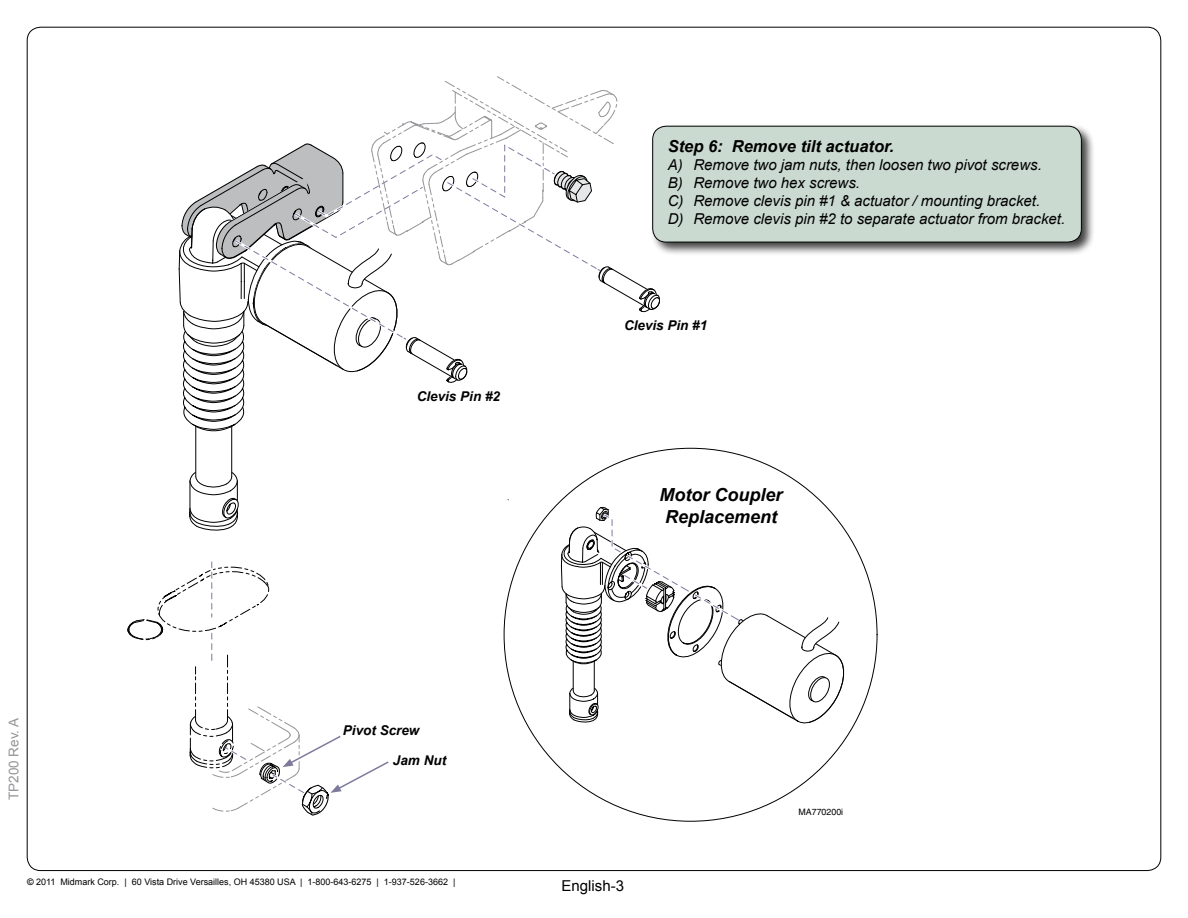
<style>
.page{position:relative;width:1188px;height:918px;background:#fff}
.page>*{position:absolute;margin:0;border:0;box-sizing:border-box;transform-origin:0 0}
.t1{font:italic 700 18px/21.6px "Arial";color:#000;text-align:center}
.t2{font:italic 700 16.5px "Arial";color:#000}
.t3{font:italic 15px/18px "Arial";color:#000}
.t4{font:15px "Arial";color:#000}
.t5{font:italic 700 13.5px "Arial";color:#000}
.t6{font:13.5px "Arial";color:#939598}
.t7{font:9px "Arial";color:#000}
.t8{font:8.85px "Helvetica";color:#000}
.s1{font-weight:700}
</style>
<div class="page">
<div style="left:650px;top:123px;width:445px;height:133px;background:#000;opacity:.75"></div>
<div style="left:653px;top:126px;width:428px;height:116px;background:#cadad1;border-radius:14px"></div>
<div style="left:652px;top:126px;width:430px;height:116px;border:1px solid #000;border-radius:14px"></div>
<svg style="left:128px;top:76px;width:719px;height:740px"></svg>
<p class="t5" style="left:417px;top:387px;width:85px">Clevis Pin #2</p>
<p class="t2" style="left:668px;top:135px;width:228px">Step 6: Remove tilt actuator.</p>
<p class="t3" style="left:668px;top:156px;width:399px">A) Remove two jam nuts, then loosen two pivot screws.<br>B) Remove two hex screws.<br>C) Remove clevis pin #1 &amp; actuator / mounting bracket.<br>D) Remove clevis pin #2 to separate actuator from bracket.</p>
<p class="t5" style="left:624px;top:316px;width:85px">Clevis Pin #1</p>
<p class="t1" style="left:660px;top:485px;width:124px">Motor Coupler<br>Replacement</p>
<p class="t6" style="left:5px;top:800px;width:84px;rotate:-90deg">TP200 Rev. A</p>
<p class="t5" style="left:343px;top:721px;width:78px">Pivot Screw</p>
<p class="t5" style="left:393px;top:751px;width:55px">Jam Nut</p>
<p class="t7" style="left:27px;top:876px;width:430px"><span class="s1">©</span> 2011 Midmark Corp. | 60 Vista Drive Versailles, OH 45380 USA | 1-800-643-6275 | 1-937-526-3662 |</p>
<p class="t4" style="left:562px;top:876px;width:64px">English-3</p>
<p class="t8" style="left:798px;top:807px;width:46px">MA770200i</p>
</div>
